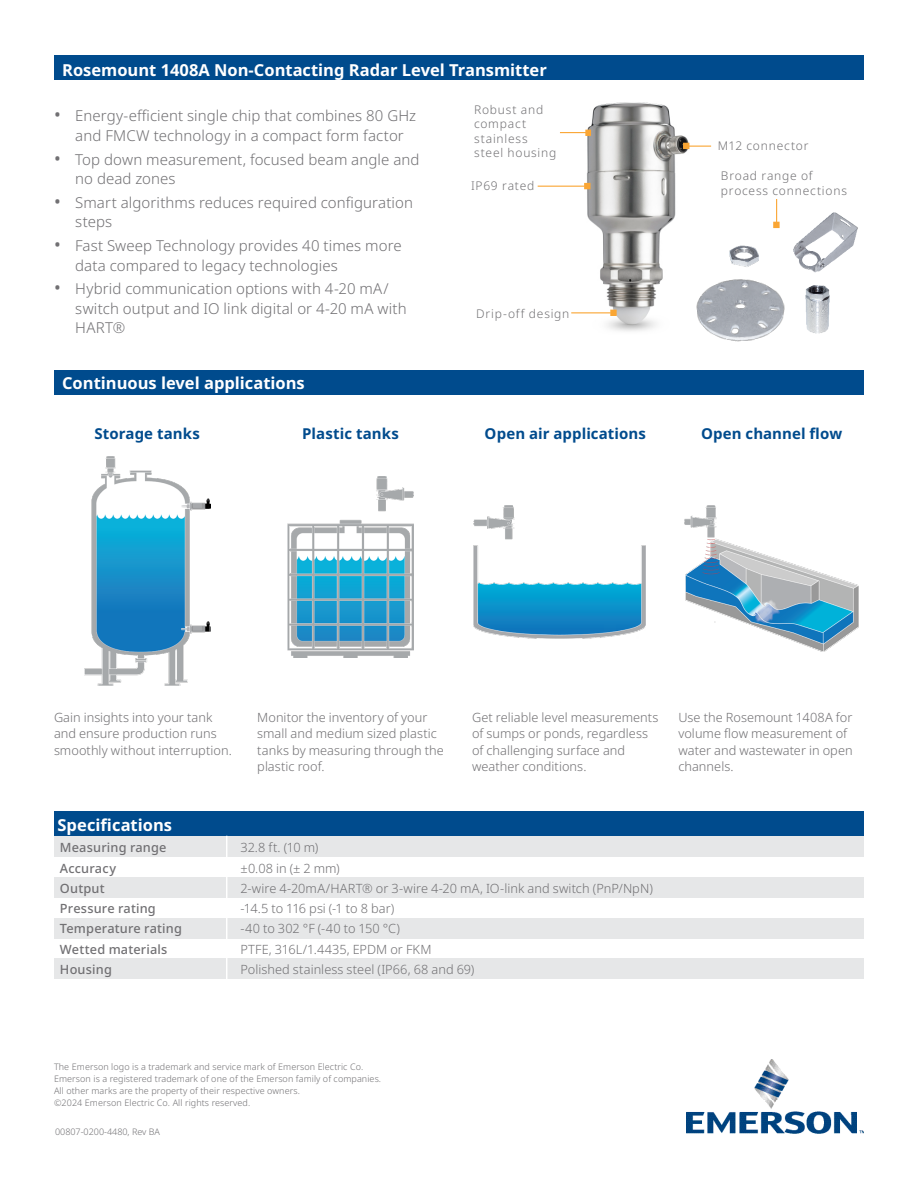
<style>
.page{position:relative;width:918px;height:1188px;background:#fff}
.page>*{position:absolute;margin:0;border:0;box-sizing:border-box;transform-origin:0 0}
.t1{font:700 16.5px "Noto Sans";color:#fff}
.t2{font:300 15px/19.5px "Noto Sans";letter-spacing:.005em;color:#717073}
.t3{font:700 15px "Noto Sans";letter-spacing:.005em;color:#004b8d}
.t4{font:300 12.75px/16.5px "Noto Sans";letter-spacing:.005em;color:#717073}
.t5{font:500 12.75px/20.2px "Noto Sans";letter-spacing:.015em;color:#717073}
.t6{font:300 12px/14.4px "Noto Sans";letter-spacing:.065em;color:#717073}
.t7{font:300 9px/12px "Noto Sans";letter-spacing:.01em;color:#717073}
.s1{font-weight:400;font-size:18px}
</style>
<div class="page">
<div style="left:54px;top:370px;width:810px;height:25px;background:#004b8d"></div>
<div style="left:54px;top:55px;width:810px;height:25px;background:#004b8d"></div>
<div style="left:54px;top:811px;width:810px;height:25px;background:#004b8d"></div>
<div style="left:54px;top:836px;width:810px;height:21px;background:#e6e7e8"></div>
<div style="left:54px;top:877px;width:810px;height:21px;background:#e6e7e8"></div>
<div style="left:54px;top:918px;width:810px;height:20px;background:#e6e7e8"></div>
<div style="left:54px;top:959px;width:810px;height:20px;background:#e6e7e8"></div>
<hr style="left:226px;top:836px;width:1px;height:158px;background:#fff">
<img style="left:687px;top:1059px;width:177px;height:74px">
<img style="left:537px;top:102px;width:175px;height:229px">
<svg style="left:560px;top:130px;width:31px;height:6px"></svg>
<svg style="left:776px;top:199px;width:1px;height:24px"></svg>
<svg style="left:584px;top:183px;width:7px;height:6px"></svg>
<hr style="left:538px;top:186px;width:47px;height:1px;background:#faa634">
<svg style="left:683px;top:143px;width:28px;height:6px"></svg>
<svg style="left:610px;top:310px;width:7px;height:6px"></svg>
<hr style="left:571px;top:312px;width:40px;height:1px;background:#faa634">
<img style="left:85px;top:456px;width:126px;height:230px">
<img style="left:287px;top:477px;width:126px;height:181px">
<img style="left:474px;top:506px;width:171px;height:132px">
<img style="left:685px;top:506px;width:174px;height:145px">
<img style="left:672px;top:262px;width:72px;height:80px">
<img style="left:744px;top:287px;width:86px;height:54px">
<img style="left:698px;top:223px;width:82px;height:64px">
<img style="left:789px;top:212px;width:69px;height:86px">
<p class="t1" style="left:62px;top:58px;width:486px">Rosemount 1408A Non-Contacting Radar Level Transmitter</p>
<p class="t2" style="left:54px;top:107px;width:364px;text-align:center"><span class="s1">•</span> Energy-efficient single chip that combines 80 GHz and FMCW technology in a compact form factor</p>
<p class="t2" style="left:75px;top:150px;width:346px;text-indent:-21px"><span class="s1">•</span> Top down measurement, focused beam angle and no dead zones</p>
<p class="t2" style="left:75px;top:193px;width:339px;text-indent:-21px"><span class="s1">•</span> Smart algorithms reduces required configuration steps</p>
<p class="t2" style="left:75px;top:236px;width:328px;text-indent:-21px"><span class="s1">•</span> Fast Sweep Technology provides 40 times more data compared to legacy technologies</p>
<p class="t2" style="left:75px;top:280px;width:333px;text-indent:-21px"><span class="s1">•</span> Hybrid communication options with 4-20 mA/ switch output and IO link digital or 4-20 mA with<br>HART®</p>
<p class="t1" style="left:62px;top:371px;width:244px">Continuous level applications</p>
<p class="t6" style="left:474px;top:103px;width:84px">Robust and compact stainless steel housing</p>
<p class="t6" style="left:471px;top:179px;width:65px">IP69 rated</p>
<p class="t6" style="left:721px;top:169px;width:128px">Broad range of process connections</p>
<p class="t6" style="left:718px;top:138px;width:92px">M12 connector</p>
<p class="t6" style="left:476px;top:306px;width:95px">Drip-off design</p>
<p class="t3" style="left:302px;top:423px;width:98px">Plastic tanks</p>
<p class="t3" style="left:95px;top:423px;width:107px">Storage tanks</p>
<p class="t3" style="left:485px;top:423px;width:163px">Open air applications</p>
<p class="t3" style="left:701px;top:423px;width:143px">Open channel flow</p>
<p class="t4" style="left:54px;top:709px;width:179px">Gain insights into your tank and ensure production runs smoothly without interruption.</p>
<p class="t1" style="left:57px;top:813px;width:116px">Specifications</p>
<p class="t4" style="left:257px;top:709px;width:188px">Monitor the inventory of your small and medium sized plastic tanks by measuring through the plastic roof.</p>
<p class="t4" style="left:678px;top:709px;width:176px">Use the Rosemount 1408A for volume flow measurement of water and wastewater in open channels.</p>
<p class="t4" style="left:472px;top:709px;width:188px">Get reliable level measurements of sumps or ponds, regardless of challenging surface and weather conditions.</p>
<p class="t5" style="left:60px;top:838px;width:124px">Measuring range<br>Accuracy<br>Output<br>Pressure rating<br>Temperature rating<br>Wetted materials<br>Housing</p>
<p class="t4" style="left:241px;top:838px;width:414px;line-height:20.2px">32.8 ft. (10 m)<br>±0.08 in (± 2 mm)<br>2-wire 4-20mA/HART® or 3-wire 4-20 mA, IO-link and switch (PnP/NpN) -14.5 to 116 psi (-1 to 8 bar)<br>-40 to 302 °F (-40 to 150 °C)<br>PTFE, 316L/1.4435, EPDM or FKM<br>Polished stainless steel (IP66, 68 and 69)</p>
<p class="t7" style="left:54px;top:1061px;width:329px">The Emerson logo is a trademark and service mark of Emerson Electric Co.<br>Emerson is a registered trademark of one of the Emerson family of companies.<br>All other marks are the property of their respective owners.<br>©2024 Emerson Electric Co. All rights reserved.</p>
<p class="t7" style="left:55px;top:1126px;width:106px">00807-0200-4480, Rev BA</p>
</div>
